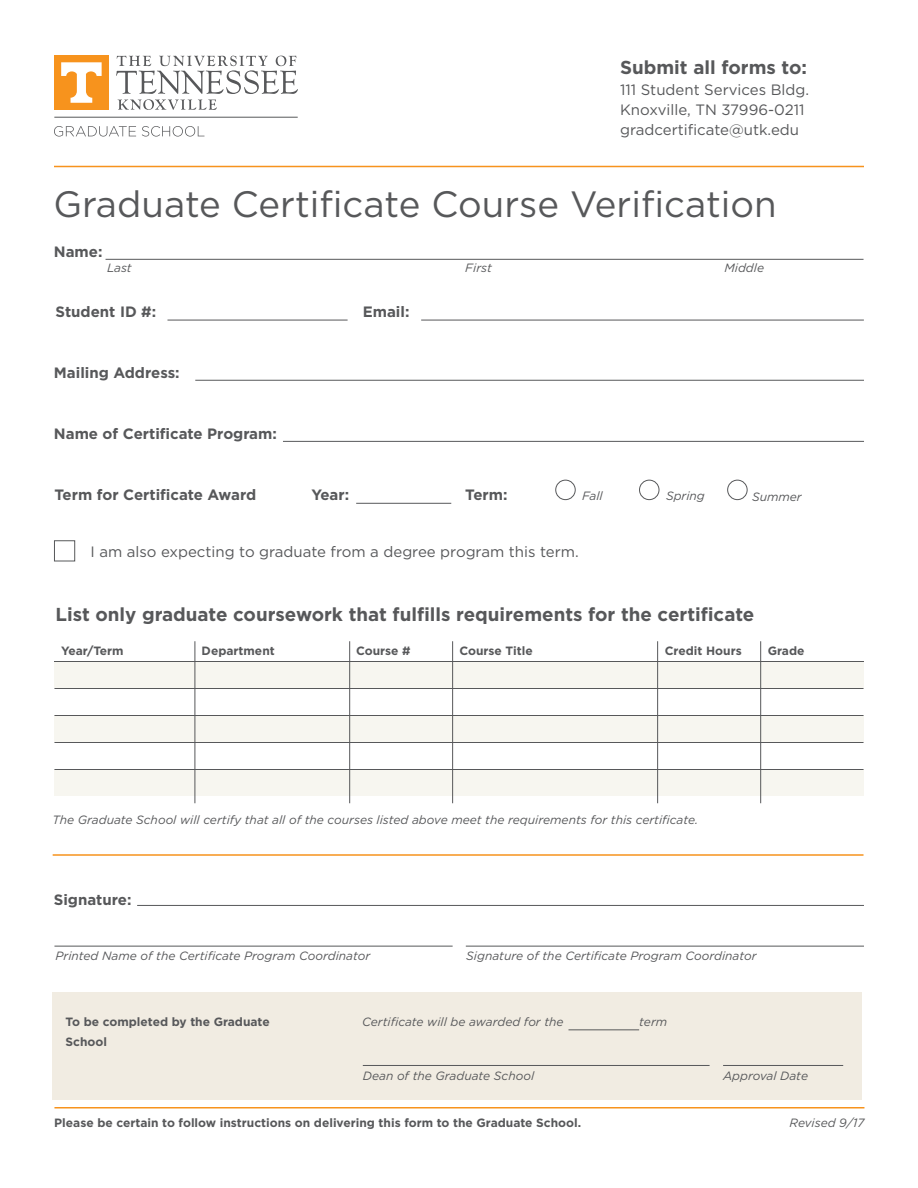
<style>
.page{position:relative;width:918px;height:1188px;background:#fff}
.page>*{position:absolute;margin:0;border:0;box-sizing:border-box;transform-origin:0 0}
.t1{font:36.6px "Gotham";color:#57585a}
.t2{font:700 18.75px "Gotham";color:#57585a}
.t3{font:15px/20.2px "Gotham";color:#57585a}
.Side_Label{font:700 15px "Gotham";color:#57585a}
.Field_Description{font:italic 12px "Gotham";color:#57585a}
.Table_Header{font:700 12px/20.2px "Gotham";color:#57585a}
.Field_Label{font:italic 12px "Gotham";color:#57585a}
</style>
<div class="page">
<hr style="left:54px;top:117px;width:244px;height:1px;background:#57585a">
<svg style="left:116px;top:56px;width:182px;height:54px"></svg>
<div style="left:54px;top:56px;width:54px;height:54px;background:#f7931d"></div>
<svg style="left:61px;top:62px;width:41px;height:41px"></svg>
<svg style="left:54px;top:126px;width:82px;height:11px"></svg>
<svg style="left:142px;top:126px;width:62px;height:11px"></svg>
<hr style="left:54px;top:166px;width:810px;height:1px;background:#f7931d">
<hr style="left:54px;top:1107px;width:810px;height:1px;background:#f7931d">
<div style="left:53px;top:992px;width:809px;height:108px;background:#f1ece2"></div>
<hr style="left:53px;top:854px;width:811px;height:2px;background:#f7931d">
<hr style="left:568px;top:1029px;width:71px;height:1px;background:#57585a">
<div style="left:54px;top:662px;width:810px;height:26px;background:#f7f6f0"></div>
<div style="left:54px;top:716px;width:810px;height:26px;background:#f7f6f0"></div>
<div style="left:54px;top:770px;width:810px;height:26px;background:#f7f6f0"></div>
<hr style="left:54px;top:661px;width:810px;height:1px;background:#57585a">
<hr style="left:195px;top:641px;width:1px;height:162px;background:#57585a">
<hr style="left:349px;top:641px;width:1px;height:162px;background:#57585a">
<hr style="left:452px;top:641px;width:1px;height:162px;background:#57585a">
<hr style="left:657px;top:641px;width:1px;height:162px;background:#57585a">
<hr style="left:760px;top:641px;width:1px;height:162px;background:#57585a">
<hr style="left:137px;top:905px;width:727px;height:1px;background:#57585a">
<hr style="left:356px;top:503px;width:95px;height:1px;background:#57585a">
<hr style="left:723px;top:1065px;width:120px;height:1px;background:#57585a">
<hr style="left:363px;top:1065px;width:347px;height:1px;background:#57585a">
<hr style="left:54px;top:946px;width:399px;height:1px;background:#57585a">
<hr style="left:106px;top:259px;width:758px;height:1px;background:#57585a">
<hr style="left:167px;top:320px;width:181px;height:1px;background:#57585a">
<hr style="left:421px;top:320px;width:443px;height:1px;background:#57585a">
<hr style="left:283px;top:441px;width:581px;height:1px;background:#57585a">
<hr style="left:195px;top:380px;width:669px;height:1px;background:#57585a">
<hr style="left:466px;top:946px;width:398px;height:1px;background:#57585a">
<div style="left:555px;top:480px;width:21px;height:20px;border:1px solid #57585a;border-radius:50%"></div>
<div style="left:639px;top:480px;width:20px;height:20px;border:1px solid #57585a;border-radius:50%"></div>
<div style="left:727px;top:480px;width:21px;height:20px;border:1px solid #57585a;border-radius:50%"></div>
<hr style="left:54px;top:688px;width:810px;height:1px;background:#57585a">
<hr style="left:54px;top:715px;width:810px;height:1px;background:#57585a">
<hr style="left:54px;top:742px;width:810px;height:1px;background:#57585a">
<hr style="left:54px;top:769px;width:810px;height:1px;background:#57585a">
<div style="left:54px;top:540px;width:21px;height:21px;border:1px solid #57585a"></div>
<h2 class="t2" style="left:620px;top:55px;width:188px">Submit all forms to:</h2>
<p class="t3" style="left:620px;top:79px;width:190px">111 Student Services Bldg.<br>Knoxville, TN 37996-0211 gradcertificate@utk.edu</p>
<p class="t1" style="left:53px;top:180px;width:725px">Graduate Certificate Course Verification</p>
<p class="Side_Label" style="left:54px;top:241px;width:50px">Name:</p>
<p class="Field_Label" style="left:107px;top:260px;width:26px">Last</p>
<p class="Field_Label" style="left:724px;top:260px;width:41px">Middle</p>
<p class="Side_Label" style="left:56px;top:302px;width:102px">Student ID #:</p>
<p class="Side_Label" style="left:363px;top:302px;width:48px">Email:</p>
<p class="Field_Label" style="left:465px;top:260px;width:28px">First</p>
<p class="Side_Label" style="left:54px;top:363px;width:127px">Mailing Address:</p>
<p class="Side_Label" style="left:54px;top:423px;width:224px">Name of Certificate Program:</p>
<p class="Side_Label" style="left:54px;top:484px;width:203px">Term for Certificate Award</p>
<p class="Side_Label" style="left:311px;top:484px;width:39px">Year:</p>
<p class="Side_Label" style="left:465px;top:484px;width:44px">Term:</p>
<p class="Field_Label" style="left:582px;top:488px;width:22px">Fall</p>
<p class="Field_Label" style="left:666px;top:488px;width:40px">Spring</p>
<p class="Field_Label" style="left:752px;top:489px;width:51px">Summer</p>
<p class="t3" style="left:90px;top:541px;width:490px">I am also expecting to graduate from a degree program this term.</p>
<h2 class="t2" style="left:56px;top:602px;width:700px">List only graduate coursework that fulfills requirements for the certificate</h2>
<p class="Table_Header" style="left:61px;top:641px;width:64px">Year/Term</p>
<p class="Table_Header" style="left:202px;top:641px;width:75px">Department</p>
<p class="Table_Header" style="left:356px;top:641px;width:56px">Course #</p>
<p class="Table_Header" style="left:459px;top:641px;width:75px">Course Title</p>
<p class="Table_Header" style="left:665px;top:641px;width:78px">Credit Hours</p>
<p class="Table_Header" style="left:768px;top:641px;width:38px">Grade</p>
<p class="Field_Description" style="left:53px;top:812px;width:647px">The Graduate School will certify that all of the courses listed above meet the requirements for this certificate.</p>
<p class="Side_Label" style="left:54px;top:889px;width:79px">Signature:</p>
<p class="Field_Label" style="left:56px;top:948px;width:316px">Printed Name of the Certificate Program Coordinator</p>
<p class="Field_Label" style="left:466px;top:948px;width:292px">Signature of the Certificate Program Coordinator</p>
<p class="Table_Header" style="left:66px;top:1012px;width:206px">To be completed by the Graduate<br>School</p>
<p class="Field_Description" style="left:362px;top:1014px;width:203px">Certificate will be awarded for the</p>
<p class="Field_Description" style="left:639px;top:1014px;width:29px">term</p>
<p class="Field_Description" style="left:363px;top:1068px;width:173px">Dean of the Graduate School</p>
<p class="Field_Description" style="left:723px;top:1068px;width:86px">Approval Date</p>
<p class="Table_Header" style="left:54px;top:1113px;width:528px">Please be certain to follow instructions on delivering this form to the Graduate School.</p>
<p class="Field_Description" style="left:789px;top:1115px;width:77px">Revised 9/17</p>
</div>
